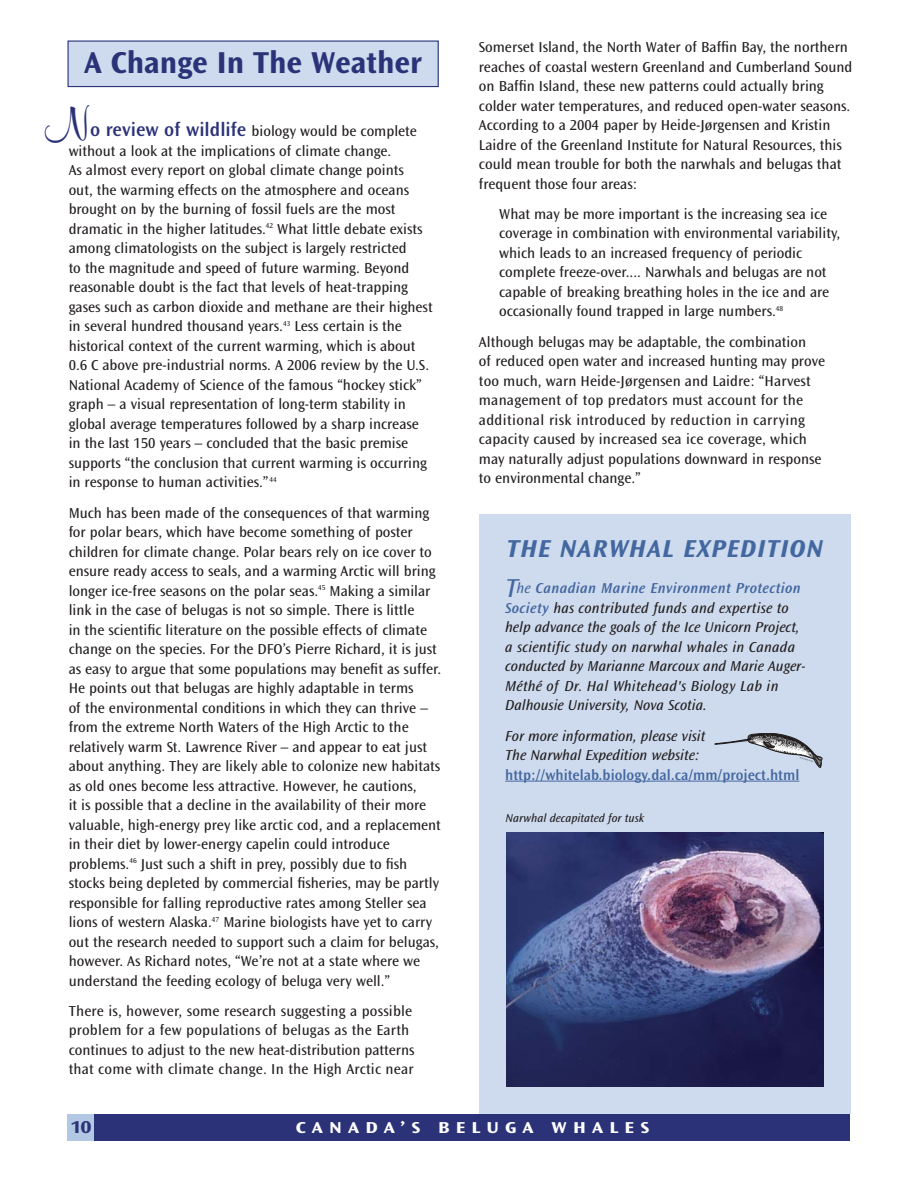
<style>
.page{position:relative;width:918px;height:1188px;background:#fff}
.page>*{position:absolute;margin:0;border:0;box-sizing:border-box;transform-origin:0 0}
.t1{font:700 49.5px "Murray Hill BT";color:#2b3278}
.t2{font:31.5px "Ocean Sans MM 648 475";color:#2b3278}
.t3{font:25.5px "Ocean Sans MM It 648 475";letter-spacing:.045em;color:#43679f}
.t4{font:18px "Ocean Sans MM 648 475";color:#2b3278;scale:1.2 1}
.t5{font:16.5px "Ocean Sans MM 648 475";letter-spacing:.31em;color:#fff;scale:1.2 1}
.t6{font:15px/19.5px "Ocean Sans MM 403 475";color:#231f20}
.t7{font:15px/19.5px "Ocean Sans MM It 403 475";color:#231f20}
.t8{font:15px "Ocean Sans MM 512 475";color:#43679f}
.t9{font:15px "Ocean Sans MM It 512 475";letter-spacing:.025em;color:#43679f}
.t10{font:12px "Ocean Sans MM It 403 475";color:#231f20}
.s1{font-family:"Ocean Sans MM 512 475";font-size:19.5px;color:#2b3278}
.s2{font-family:"Ocean Sans MM It 403 475";font-size:27px}
.s3{font-family:"Ocean Sans MM It 403 475"}
.s4{font-family:"Ocean Sans MM It 512 475";color:#43679f}
</style>
<div class="page">
<div style="left:479px;top:514px;width:371px;height:600px;background:#cedbee"></div>
<img style="left:506px;top:833px;width:318px;height:254px">
<div style="left:68px;top:41px;width:370px;height:46px;background:#cedbee"></div>
<div style="left:68px;top:40px;width:371px;height:47px;border:1px solid #2b3278"></div>
<div style="left:94px;top:1114px;width:756px;height:27px;background:#2b3278"></div>
<div style="left:68px;top:1114px;width:26px;height:27px;background:#b2c7e4"></div>
<hr style="left:505px;top:781px;width:51px;height:1px;background:#43679f">
<hr style="left:556px;top:781px;width:35px;height:1px;background:#43679f">
<hr style="left:599px;top:781px;width:42px;height:1px;background:#43679f">
<hr style="left:647px;top:781px;width:89px;height:1px;background:#43679f">
<hr style="left:736px;top:781px;width:63px;height:1px;background:#43679f">
<svg style="left:715px;top:733px;width:107px;height:35px"></svg>
<h2 class="t2" style="left:84px;top:51px;width:339px">A Change In The Weather</h2>
<h1 class="t1" style="left:44px;top:103px;width:46px">N</h1>
<p class="t6" style="left:69px;top:123px;width:365px;text-indent:22px"><span class="s1">o review of wildlife</span> biology would be complete without a look at the implications of climate change.<br>As almost every report on global climate change points<br>out, the warming effects on the atmosphere and oceans brought on by the burning of fossil fuels are the most dramatic in the higher latitudes.<sup>42</sup> What little debate exists among climatologists on the subject is largely restricted<br>to the magnitude and speed of future warming. Beyond reasonable doubt is the fact that levels of heat-trapping gases such as carbon dioxide and methane are their highest in several hundred thousand years.<sup>43</sup> Less certain is the historical context of the current warming, which is about 0.6 C above pre-industrial norms. A 2006 review by the U.S.<br>National Academy of Science of the famous “hockey stick” graph – a visual representation of long-term stability in global average temperatures followed by a sharp increase in the last 150 years – concluded that the basic premise supports “the conclusion that current warming is occurring in response to human activities.” <sup>44</sup></p>
<p class="t6" style="left:69px;top:504px;width:374px">Much has been made of the consequences of that warming for polar bears, which have become something of poster children for climate change. Polar bears rely on ice cover to ensure ready access to seals, and a warming Arctic will bring longer ice-free seasons on the polar seas.<sup>45</sup> Making a similar link in the case of belugas is not so simple. There is little<br>in the scientific literature on the possible effects of climate change on the species. For the DFO’s Pierre Richard, it is just as easy to argue that some populations may benefit as suffer.<br>He points out that belugas are highly adaptable in terms<br>of the environmental conditions in which they can thrive – from the extreme North Waters of the High Arctic to the relatively warm St. Lawrence River – and appear to eat just about anything. They are likely able to colonize new habitats as old ones become less attractive. However, he cautions,<br>it is possible that a decline in the availability of their more valuable, high-energy prey like arctic cod, and a replacement in their diet by lower-energy capelin could introduce problems.<sup>46</sup> Just such a shift in prey, possibly due to fish stocks being depleted by commercial fisheries, may be partly responsible for falling reproductive rates among Steller sea lions of western Alaska.<sup>47</sup> Marine biologists have yet to carry out the research needed to support such a claim for belugas, however. As Richard notes, “We’re not at a state where we understand the feeding ecology of beluga very well.”</p>
<p class="t6" style="left:69px;top:1003px;width:347px">There is, however, some research suggesting a possible problem for a few populations of belugas as the Earth continues to adjust to the new heat-distribution patterns that come with climate change. In the High Arctic near</p>
<p class="t6" style="left:479px;top:39px;width:375px">Somerset Island, the North Water of Baffin Bay, the northern reaches of coastal western Greenland and Cumberland Sound on Baffin Island, these new patterns could actually bring colder water temperatures, and reduced open-water seasons.<br>According to a 2004 paper by Heide-Jørgensen and Kristin Laidre of the Greenland Institute for Natural Resources, this could mean trouble for both the narwhals and belugas that frequent those four areas:</p>
<p class="t6" style="left:499px;top:206px;width:343px">What may be more important is the increasing sea ice coverage in combination with environmental variability, which leads to an increased frequency of periodic complete freeze-over.... Narwhals and belugas are not capable of breaking breathing holes in the ice and are occasionally found trapped in large numbers.<sup>48</sup></p>
<p class="t6" style="left:479px;top:333px;width:348px">Although belugas may be adaptable, the combination<br>of reduced open water and increased hunting may prove too much, warn Heide-Jørgensen and Laidre: “Harvest management of top predators must account for the additional risk introduced by reduction in carrying capacity caused by increased sea ice coverage, which may naturally adjust populations downward in response to environmental change.”</p>
<h3 class="t3" style="left:506px;top:539px;width:318px">THE NARWHAL EXPEDITION</h3>
<p class="t9" style="left:505px;top:583px;width:297px"><span class="s2">T</span><span class="s3">he</span> Canadian Marine Environment Protection</p>
<p class="t7" style="left:505px;top:599px;width:302px"><span class="s4">Society</span> has contributed funds and expertise to help advance the goals of the Ice Unicorn Project, a scientific study on narwhal whales in Canada conducted by Marianne Marcoux and Marie Auger-Méthé of Dr. Hal Whitehead's Biology Lab in Dalhousie University, Nova Scotia.</p>
<p class="t7" style="left:505px;top:726px;width:202px">For more information, please visit<br>The Narwhal Expedition website:</p>
<p class="t8" style="left:505px;top:769px;width:296px">http://whitelab.biology.dal.ca/mm/project.html</p>
<p class="t10" style="left:506px;top:812px;width:140px">Narwhal decapitated for tusk</p>
<p class="t4" style="left:70px;top:1121px;width:19px">10</p>
<p class="t5" style="left:296px;top:1121px;width:296px">CANADA’S BELUGA WHALES</p>
</div>
